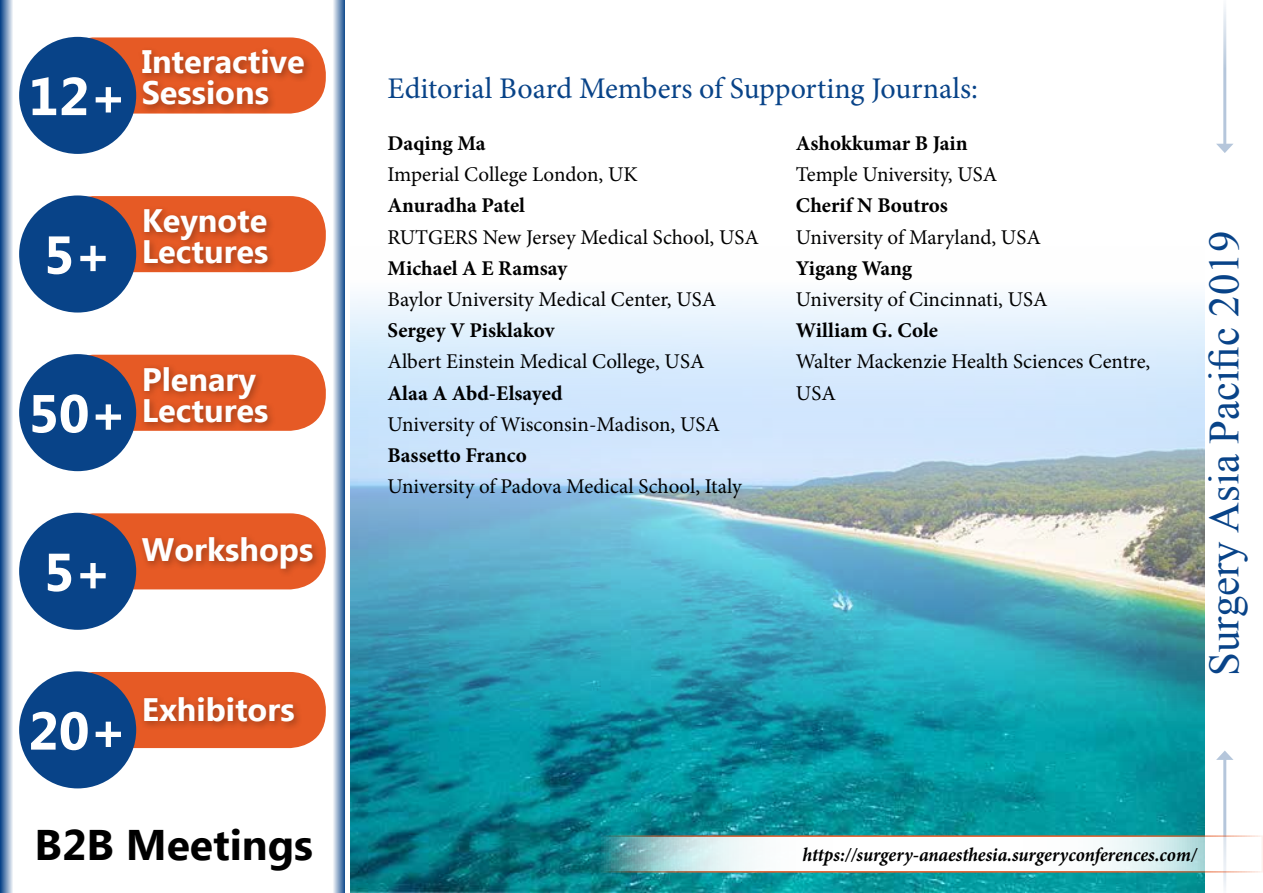
<style>
.page{position:relative;width:1263px;height:893px;background:#fff}
.page>*{position:absolute;margin:0;border:0;box-sizing:border-box;transform-origin:0 0}
.t1{font:700 53.25px "Ebrima";color:#fff}
.t2{font:42.75px "Times New Roman";color:#084388}
.t3{font:700 42.75px "Ebrima";color:#000}
.t4{font:700 32.4px/30.9px "Ebrima";color:#fff}
.t5{font:30px "Minion Pro";letter-spacing:-.005em;color:#084388}
.t6{font:21px/31.2px "Minion Pro";color:#000}
.t7{font:700 21px "Minion Pro";color:#000}
.t8{font:italic 700 19.5px "Minion Pro";letter-spacing:-.005em;color:#000;scale:.95 1}
</style>
<div class="page">
<div style="left:58px;top:37px;width:268px;height:77px;background:#e65a25;border-radius:36px"></div>
<div style="left:19px;top:37px;width:117px;height:117px;background:#084388;border-radius:50%"></div>
<div style="left:138px;top:45px;width:176px;height:70px;background:#000;opacity:.3"></div>
<div style="left:58px;top:196px;width:268px;height:76px;background:#e65a25;border-radius:36px"></div>
<div style="left:19px;top:195px;width:117px;height:118px;background:#084388;border-radius:50%"></div>
<div style="left:140px;top:205px;width:137px;height:68px;background:#000;opacity:.3"></div>
<div style="left:58px;top:355px;width:268px;height:76px;background:#e65a25;border-radius:36px"></div>
<div style="left:19px;top:354px;width:117px;height:117px;background:#084388;border-radius:50%"></div>
<div style="left:140px;top:362px;width:137px;height:70px;background:#000;opacity:.3"></div>
<div style="left:58px;top:513px;width:268px;height:76px;background:#e65a25;border-radius:36px"></div>
<div style="left:19px;top:513px;width:117px;height:117px;background:#084388;border-radius:50%"></div>
<div style="left:138px;top:533px;width:184px;height:45px;background:#000;opacity:.3"></div>
<div style="left:58px;top:672px;width:268px;height:76px;background:#e65a25;border-radius:36px"></div>
<div style="left:19px;top:671px;width:117px;height:117px;background:#084388;border-radius:50%"></div>
<div style="left:140px;top:693px;width:164px;height:38px;background:#000;opacity:.3"></div>
<svg style="left:0;top:0;width:13px;height:893px;background:#7a99be"></svg>
<svg style="left:333px;top:0;width:12px;height:893px;background:#8da8c8"></svg>
<hr style="left:1223px;top:757px;width:3px;height:136px;background:#084388">
<svg style="left:1216px;top:750px;width:17px;height:10px"></svg>
<hr style="left:1223px;top:0;width:3px;height:146px;background:#084388">
<svg style="left:1216px;top:144px;width:17px;height:9px"></svg>
<img style="left:351px;top:296px;width:853px;height:597px">
<svg style="left:597px;top:835px;width:666px;height:38px"></svg>
<h1 class="t1" style="left:28px;top:57px;width:100px">12+</h1>
<h3 class="t4" style="left:142px;top:48px;width:165px">Interactive<br>Sessions</h3>
<h1 class="t1" style="left:44px;top:215px;width:70px">5+</h1>
<h3 class="t4" style="left:142px;top:207px;width:128px">Keynote<br>Lectures</h3>
<h1 class="t1" style="left:28px;top:374px;width:100px">50+</h1>
<h3 class="t4" style="left:142px;top:365px;width:128px">Plenary<br>Lectures</h3>
<h1 class="t1" style="left:44px;top:532px;width:70px">5+</h1>
<h3 class="t4" style="left:142px;top:536px;width:173px">Workshops</h3>
<h1 class="t1" style="left:28px;top:691px;width:100px">20+</h1>
<h3 class="t4" style="left:142px;top:696px;width:154px">Exhibitors</h3>
<h2 class="t3" style="left:35px;top:813px;width:280px">B2B Meetings</h2>
<h3 class="t5" style="left:387px;top:69px;width:592px">Editorial Board Members of Supporting Journals:</h3>
<p class="t7" style="left:387px;top:128px;width:100px">Daqing Ma</p>
<p class="t6" style="left:387px;top:159px;width:252px">Imperial College London, UK</p>
<p class="t7" style="left:387px;top:191px;width:139px">Anuradha Patel</p>
<p class="t6" style="left:387px;top:221px;width:373px">RUTGERS New Jersey Medical School, USA</p>
<p class="t7" style="left:387px;top:253px;width:181px">Michael A E Ramsay</p>
<p class="t6" style="left:387px;top:284px;width:330px">Baylor University Medical Center, USA</p>
<p class="t7" style="left:387px;top:316px;width:169px">Sergey V Pisklakov</p>
<p class="t6" style="left:387px;top:346px;width:319px">Albert Einstein Medical College, USA</p>
<p class="t7" style="left:387px;top:378px;width:177px">Alaa A Abd-Elsayed</p>
<p class="t6" style="left:387px;top:409px;width:334px">University of Wisconsin-Madison, USA</p>
<p class="t7" style="left:387px;top:440px;width:141px">Bassetto Franco</p>
<p class="t6" style="left:387px;top:471px;width:356px">University of Padova Medical School, Italy</p>
<p class="t7" style="left:796px;top:128px;width:173px">Ashokkumar B Jain</p>
<p class="t6" style="left:796px;top:159px;width:203px">Temple University, USA</p>
<p class="t7" style="left:796px;top:191px;width:153px">Cherif N Boutros</p>
<p class="t6" style="left:796px;top:221px;width:246px">University of Maryland, USA</p>
<p class="t7" style="left:796px;top:253px;width:118px">Yigang Wang</p>
<p class="t6" style="left:796px;top:284px;width:253px">University of Cincinnati, USA</p>
<p class="t7" style="left:796px;top:316px;width:144px">William G. Cole</p>
<p class="t6" style="left:796px;top:346px;width:356px">Walter Mackenzie Health Sciences Centre,<br>USA</p>
<h2 class="t2" style="left:1195px;top:676px;width:446px;rotate:-90deg">Surgery Asia Pacific 2019</h2>
<p class="t8" style="left:802px;top:841px;width:417px">https://surgery-anaesthesia.surgeryconferences.com/</p>
</div>
